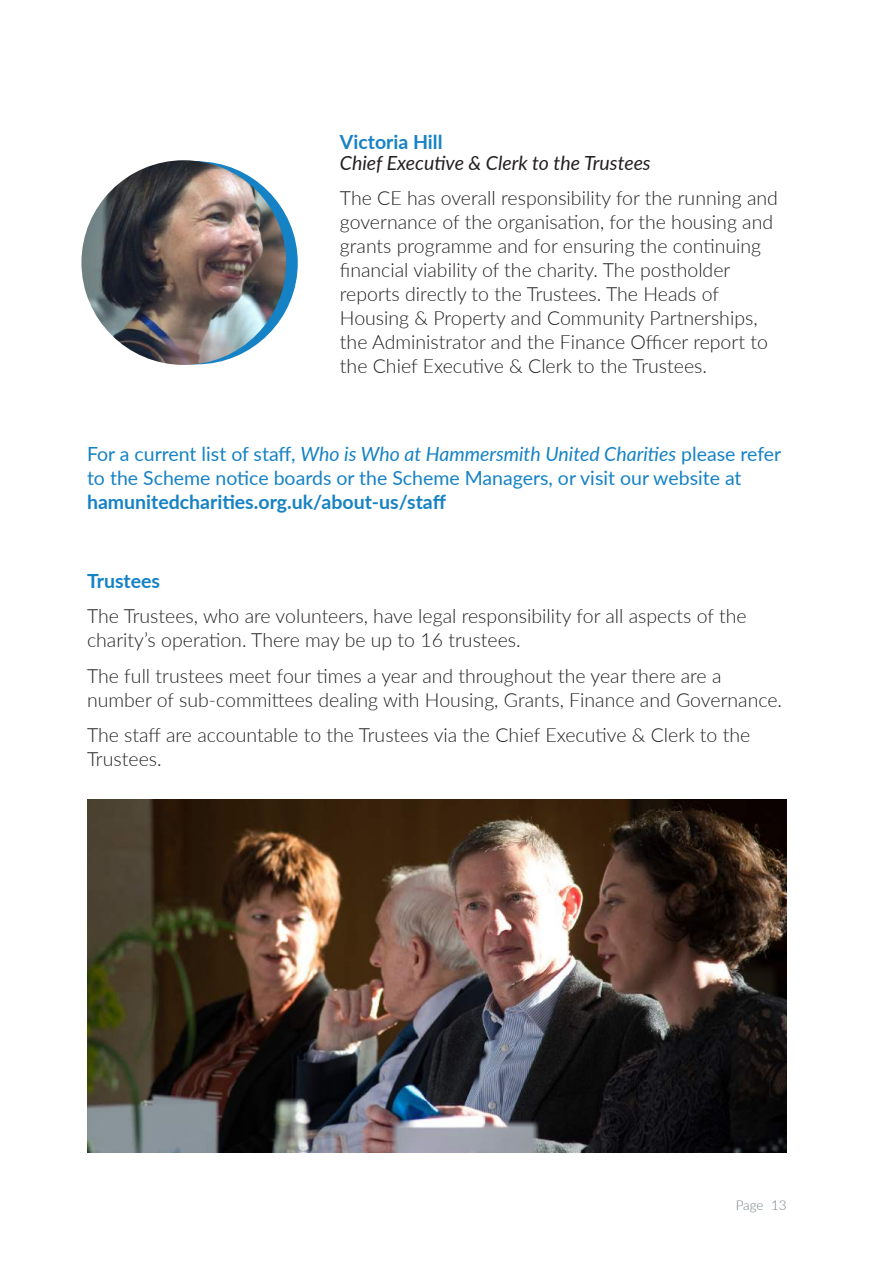
<style>
.page{position:relative;width:893px;height:1263px;background:#fff}
.page>*{position:absolute;margin:0;border:0;box-sizing:border-box;transform-origin:0 0}
.t1{font:300 19.5px/24px "Lato";color:#231f20}
.t2{font:19.5px/24px "Lato";color:#1582c5}
.t3{font:700 19.5px "Lato";color:#1582c5}
.t4{font:italic 19.5px "Lato";color:#231f20}
.t5{font:300 13.5px "Lato";letter-spacing:-.005em;color:#727f85}
.s1{font-style:italic}
</style>
<div class="page">
<img style="left:87px;top:799px;width:700px;height:353px">
<div style="left:95px;top:162px;width:202px;height:202px;background:#1582c5;border-radius:50%"></div>
<img style="left:81px;top:160px;width:205px;height:205px;border-radius:102px">
<p class="t3" style="left:340px;top:127px;width:104px">Victoria Hill</p>
<p class="t4" style="left:340px;top:149px;width:312px">Chief Executive &amp; Clerk to the Trustees</p>
<p class="t1" style="left:340px;top:185px;width:440px">The CE has overall responsibility for the running and governance of the organisation, for the housing and grants programme and for ensuring the continuing financial viability of the charity. The postholder reports directly to the Trustees. The Heads of Housing &amp; Property and Community Partnerships, the Administrator and the Finance Officer report to the Chief Executive &amp; Clerk to the Trustees.</p>
<p class="t2" style="left:87px;top:441px;width:696px">For a current list of staff, <span class="s1">Who is Who at Hammersmith United Charities</span> please refer to the Scheme notice boards or the Scheme Managers, or visit our website at</p>
<p class="t3" style="left:87px;top:487px;width:360px">hamunitedcharities.org.uk/about-us/staff</p>
<p class="t3" style="left:87px;top:567px;width:75px">Trustees</p>
<p class="t1" style="left:87px;top:603px;width:661px">The Trustees, who are volunteers, have legal responsibility for all aspects of the charity’s operation. There may be up to 16 trustees.</p>
<p class="t1" style="left:87px;top:663px;width:697px">The full trustees meet four times a year and throughout the year there are a number of sub-committees dealing with Housing, Grants, Finance and Governance.</p>
<p class="t1" style="left:87px;top:722px;width:665px">The staff are accountable to the Trustees via the Chief Executive &amp; Clerk to the<br>Trustees.</p>
<p class="t5" style="left:736px;top:1196px;width:52px">Page 13</p>
</div>
